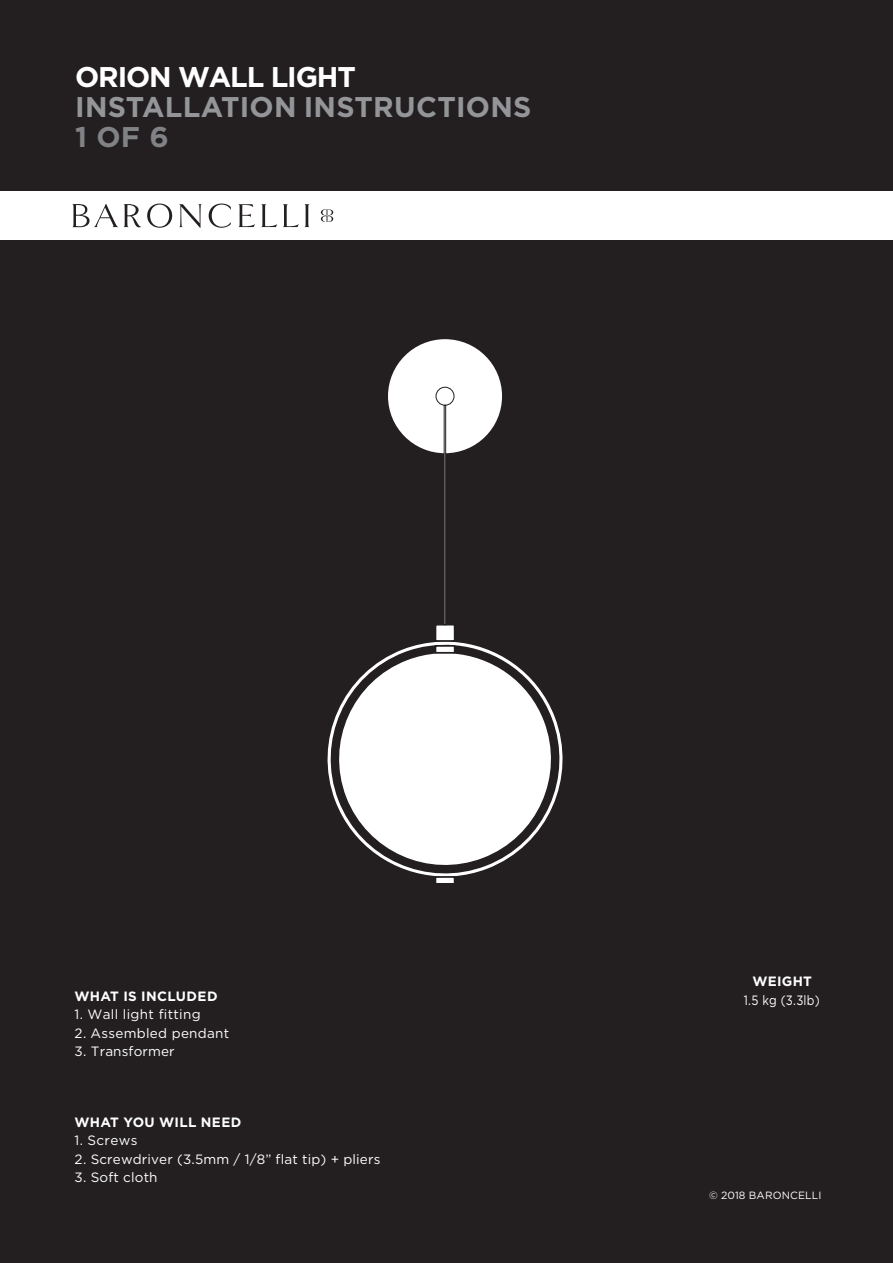
<style>
.page{position:relative;width:893px;height:1263px;background:#231f20}
.page>*{position:absolute;margin:0;border:0;box-sizing:border-box;transform-origin:0 0}
.t1{font:700 28.5px "Gotham";letter-spacing:.01em;color:#939598}
.t2{font:700 28.5px "Gotham";letter-spacing:-.04em;color:#fff}
.t3{font:700 28.5px "Gotham";color:#808285}
.t4{font:13.5px "Gotham";letter-spacing:.01em;color:#fff}
.t5{font:700 13.5px "Gotham";letter-spacing:.02em;color:#fff}
.t6{font:13.5px "Gotham";letter-spacing:.01em;color:#fff;scale:.85 1}
.t7{font:10.5px "Gotham";letter-spacing:.01em;color:#fff}
</style>
<div class="page">
<div style="left:0;top:191px;width:893px;height:49px;background:#fff"></div>
<svg style="left:72px;top:204px;width:261px;height:24px"></svg>
<svg style="left:327px;top:651px;width:236px;height:225px"></svg>
<svg style="left:434px;top:625px;width:22px;height:29px"></svg>
<svg style="left:434px;top:875px;width:22px;height:8px"></svg>
<div style="left:387px;top:338px;width:116px;height:116px;background:#fff;border-radius:50%"></div>
<div style="left:386px;top:337px;width:118px;height:118px;border:2px solid #231f20;border-radius:50%"></div>
<div style="left:436px;top:387px;width:18px;height:18px;border:1px solid #231f20;border-radius:50%"></div>
<div style="left:444px;top:405px;width:2px;height:220px;background:#fff;border:1px solid #231f20"></div>
<h1 class="t2" style="left:75px;top:59px;width:282px">ORION WALL LIGHT</h1>
<h1 class="t1" style="left:75px;top:89px;width:458px">INSTALLATION INSTRUCTIONS</h1>
<h1 class="t3" style="left:75px;top:119px;width:95px">1 OF 6</h1>
<p class="t5" style="left:752px;top:973px;width:61px">WEIGHT</p>
<p class="t5" style="left:74px;top:988px;width:145px">WHAT IS INCLUDED</p>
<p class="t6" style="left:744px;top:992px;width:91px">1.5 kg (3.3lb)</p>
<p class="t4" style="left:74px;top:1006px;width:128px">1. Wall light fitting</p>
<p class="t4" style="left:74px;top:1025px;width:156px">2. Assembled pendant</p>
<p class="t4" style="left:74px;top:1043px;width:102px">3. Transformer</p>
<p class="t5" style="left:74px;top:1114px;width:169px">WHAT YOU WILL NEED</p>
<p class="t4" style="left:74px;top:1132px;width:65px">1. Screws</p>
<p class="t4" style="left:74px;top:1151px;width:307px">2. Screwdriver (3.5mm / 1/8” flat tip) + pliers</p>
<p class="t4" style="left:74px;top:1169px;width:85px">3. Soft cloth</p>
<p class="t7" style="left:709px;top:1189px;width:114px">© 2018 BARONCELLI</p>
</div>
